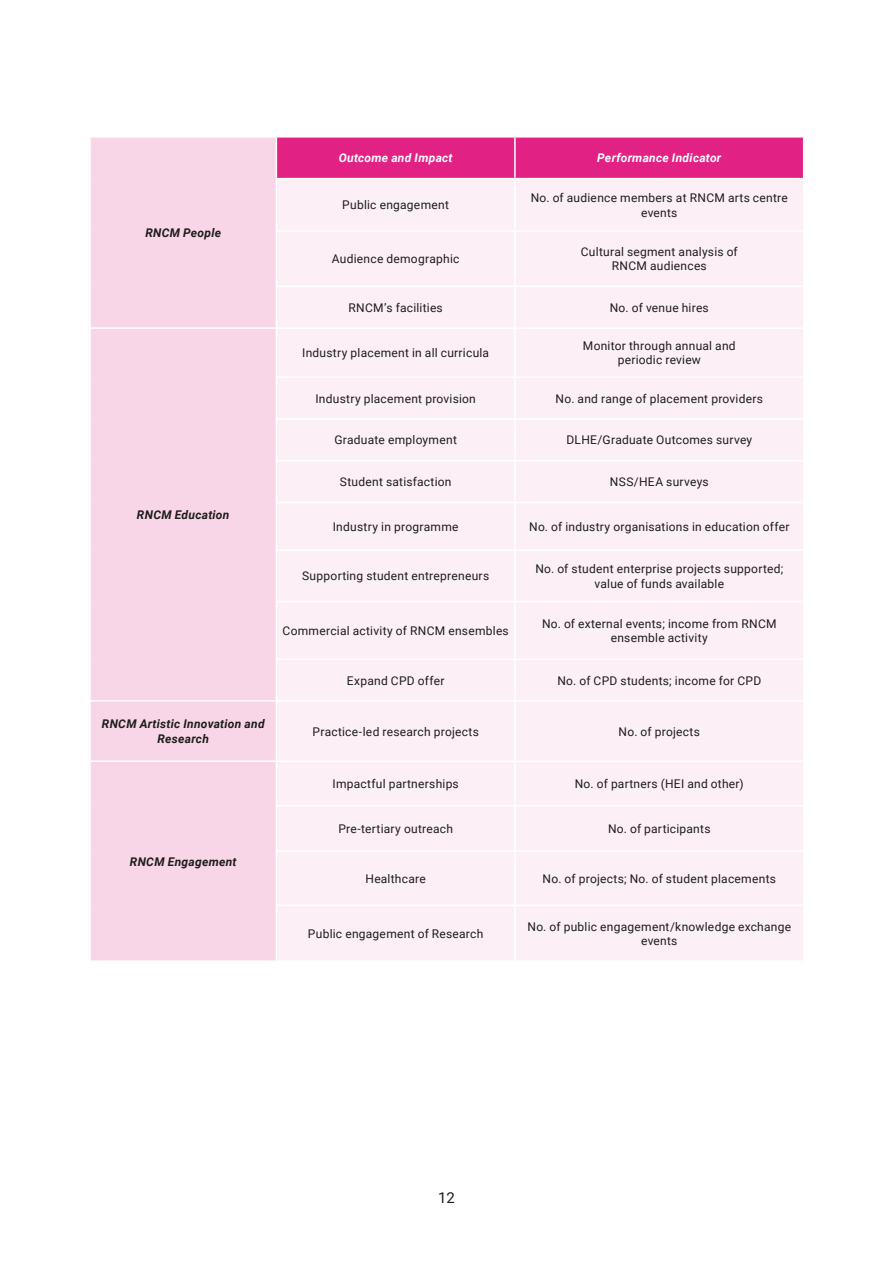
<style>
.page{position:relative;width:893px;height:1263px;background:#fff}
.page>*{position:absolute;margin:0;border:0;box-sizing:border-box;transform-origin:0 0}
.t1{font:15px "Roboto";color:#1d1d1b}
.t2{font:12px/14.4px "Roboto";letter-spacing:.02em;color:#1d1d1b;text-align:center}
.t3{font:italic 700 12px/14.4px "Roboto";letter-spacing:.025em;color:#1d1d1b;text-align:center}
.t4{font:italic 700 12px "Roboto";letter-spacing:.025em;color:#fff}
</style>
<div class="page">
<div style="left:91px;top:138px;width:185px;height:822px;background:#f8d5e7"></div>
<div style="left:277px;top:138px;width:526px;height:40px;background:#e22185"></div>
<div style="left:277px;top:179px;width:526px;height:781px;background:#fceff6"></div>
<hr style="left:276px;top:230px;width:239px;height:2px;background:#fff">
<hr style="left:515px;top:230px;width:288px;height:2px;background:#fff">
<hr style="left:276px;top:286px;width:239px;height:1px;background:#fff">
<hr style="left:515px;top:286px;width:288px;height:1px;background:#fff">
<hr style="left:91px;top:327px;width:185px;height:2px;background:#fff">
<hr style="left:276px;top:327px;width:239px;height:2px;background:#fff">
<hr style="left:515px;top:327px;width:288px;height:2px;background:#fff">
<hr style="left:276px;top:376px;width:239px;height:2px;background:#fff">
<hr style="left:515px;top:376px;width:288px;height:2px;background:#fff">
<hr style="left:276px;top:418px;width:239px;height:2px;background:#fff">
<hr style="left:515px;top:418px;width:288px;height:2px;background:#fff">
<hr style="left:276px;top:460px;width:239px;height:1px;background:#fff">
<hr style="left:515px;top:460px;width:288px;height:1px;background:#fff">
<hr style="left:276px;top:502px;width:239px;height:1px;background:#fff">
<hr style="left:515px;top:502px;width:288px;height:1px;background:#fff">
<hr style="left:276px;top:549px;width:239px;height:2px;background:#fff">
<hr style="left:515px;top:549px;width:288px;height:2px;background:#fff">
<hr style="left:276px;top:601px;width:239px;height:1px;background:#fff">
<hr style="left:515px;top:601px;width:288px;height:1px;background:#fff">
<hr style="left:276px;top:659px;width:239px;height:1px;background:#fff">
<hr style="left:515px;top:659px;width:288px;height:1px;background:#fff">
<hr style="left:91px;top:700px;width:185px;height:2px;background:#fff">
<hr style="left:276px;top:700px;width:239px;height:2px;background:#fff">
<hr style="left:515px;top:700px;width:288px;height:2px;background:#fff">
<hr style="left:91px;top:760px;width:185px;height:2px;background:#fff">
<hr style="left:276px;top:760px;width:239px;height:2px;background:#fff">
<hr style="left:515px;top:760px;width:288px;height:2px;background:#fff">
<hr style="left:276px;top:805px;width:239px;height:1px;background:#fff">
<hr style="left:515px;top:805px;width:288px;height:1px;background:#fff">
<hr style="left:276px;top:850px;width:239px;height:1px;background:#fff">
<hr style="left:515px;top:850px;width:288px;height:1px;background:#fff">
<hr style="left:276px;top:904px;width:239px;height:2px;background:#fff">
<hr style="left:515px;top:904px;width:288px;height:2px;background:#fff">
<hr style="left:514px;top:138px;width:2px;height:40px;background:#fff">
<hr style="left:514px;top:179px;width:2px;height:51px;background:#fff">
<hr style="left:514px;top:232px;width:2px;height:54px;background:#fff">
<hr style="left:514px;top:287px;width:2px;height:40px;background:#fff">
<hr style="left:514px;top:329px;width:2px;height:47px;background:#fff">
<hr style="left:514px;top:378px;width:2px;height:40px;background:#fff">
<hr style="left:514px;top:420px;width:2px;height:40px;background:#fff">
<hr style="left:514px;top:461px;width:2px;height:41px;background:#fff">
<hr style="left:514px;top:503px;width:2px;height:46px;background:#fff">
<hr style="left:514px;top:551px;width:2px;height:50px;background:#fff">
<hr style="left:514px;top:602px;width:2px;height:57px;background:#fff">
<hr style="left:514px;top:660px;width:2px;height:40px;background:#fff">
<hr style="left:514px;top:702px;width:2px;height:58px;background:#fff">
<hr style="left:514px;top:762px;width:2px;height:43px;background:#fff">
<hr style="left:514px;top:806px;width:2px;height:44px;background:#fff">
<hr style="left:514px;top:851px;width:2px;height:53px;background:#fff">
<hr style="left:514px;top:906px;width:2px;height:54px;background:#fff">
<p class="t3" style="left:145px;top:225px;width:77px">RNCM People</p>
<p class="t3" style="left:137px;top:507px;width:94px">RNCM Education</p>
<p class="t4" style="left:339px;top:150px;width:115px">Outcome and Impact</p>
<p class="t4" style="left:597px;top:150px;width:125px">Performance Indicator</p>
<p class="t2" style="left:342px;top:197px;width:108px">Public engagement</p>
<p class="t2" style="left:531px;top:190px;width:259px">No. of audience members at RNCM arts centre events</p>
<p class="t2" style="left:332px;top:251px;width:129px">Audience demographic</p>
<p class="t2" style="left:581px;top:244px;width:158px">Cultural segment analysis of<br>RNCM audiences</p>
<p class="t2" style="left:348px;top:300px;width:96px">RNCM’s facilities</p>
<p class="t2" style="left:610px;top:300px;width:100px">No. of venue hires</p>
<p class="t2" style="left:302px;top:345px;width:188px">Industry placement in all curricula</p>
<p class="t2" style="left:583px;top:338px;width:154px">Monitor through annual and periodic review</p>
<p class="t2" style="left:315px;top:391px;width:162px">Industry placement provision</p>
<p class="t2" style="left:556px;top:391px;width:209px">No. and range of placement providers</p>
<p class="t2" style="left:334px;top:432px;width:124px">Graduate employment</p>
<p class="t2" style="left:566px;top:432px;width:187px">DLHE/Graduate Outcomes survey</p>
<p class="t2" style="left:340px;top:474px;width:113px">Student satisfaction</p>
<p class="t2" style="left:610px;top:474px;width:100px">NSS/HEA surveys</p>
<p class="t2" style="left:333px;top:519px;width:127px">Industry in programme</p>
<p class="t2" style="left:529px;top:519px;width:262px">No. of industry organisations in education offer</p>
<p class="t2" style="left:302px;top:568px;width:189px">Supporting student entrepreneurs</p>
<p class="t2" style="left:535px;top:561px;width:249px">No. of student enterprise projects supported; value of funds available</p>
<p class="t2" style="left:283px;top:623px;width:228px">Commercial activity of RNCM ensembles</p>
<p class="t2" style="left:542px;top:616px;width:236px">No. of external events; income from RNCM ensemble activity</p>
<p class="t2" style="left:347px;top:673px;width:99px">Expand CPD offer</p>
<p class="t2" style="left:557px;top:673px;width:205px">No. of CPD students; income for CPD</p>
<p class="t3" style="left:102px;top:716px;width:164px">RNCM Artistic Innovation and<br>Research</p>
<p class="t2" style="left:312px;top:724px;width:168px">Practice-led research projects</p>
<p class="t2" style="left:619px;top:724px;width:83px">No. of projects</p>
<p class="t3" style="left:130px;top:854px;width:108px">RNCM Engagement</p>
<p class="t2" style="left:332px;top:776px;width:128px">Impactful partnerships</p>
<p class="t2" style="left:575px;top:776px;width:171px">No. of partners (HEI and other)</p>
<p class="t2" style="left:338px;top:821px;width:116px">Pre-tertiary outreach</p>
<p class="t2" style="left:608px;top:821px;width:104px">No. of participants</p>
<p class="t2" style="left:365px;top:871px;width:62px">Healthcare</p>
<p class="t2" style="left:543px;top:871px;width:235px">No. of projects; No. of student placements</p>
<p class="t2" style="left:308px;top:926px;width:177px">Public engagement of Research</p>
<p class="t2" style="left:527px;top:918px;width:265px">No. of public engagement/knowledge exchange events</p>
<p class="t1" style="left:438px;top:1187px;width:18px">12</p>
</div>
